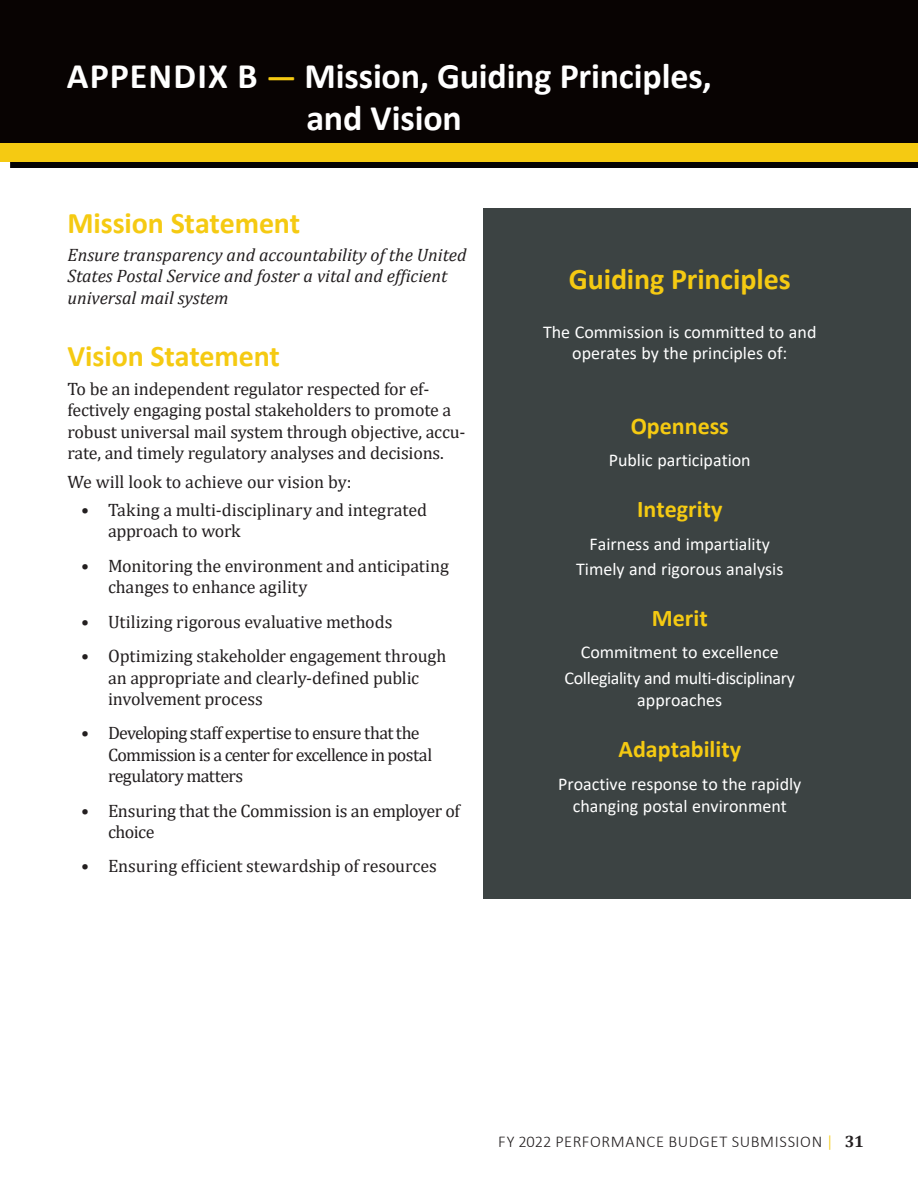
<style>
.page{position:relative;width:918px;height:1188px;background:#fff}
.page>*{position:absolute;margin:0;border:0;box-sizing:border-box;transform-origin:0 0}
.PRC_Heading_2{font:700 36px/42px "Calibri";letter-spacing:-.005em;color:#fff;text-align:center}
.PRC_Heading_2-2{font:700 30px "Calibri";letter-spacing:-.005em;color:#f5ca12}
.t1{font:700 24px "Calibri";color:#f5ca12}
.PRC_Body_NEW{font:18px/21.1px "Cambria";letter-spacing:-.01em;color:#231f20}
.t2{font:18px/21px "Calibri";color:#fff;text-align:center}
.PRC_Body_NEW-2{font:italic 18px/21.6px "Cambria";color:#231f20}
.PRC_Body_NEW-3{font:18px/21.1px "Cambria";letter-spacing:-.04em;color:#231f20}
.t3{font:18px/22.5px "Calibri";letter-spacing:-.02em;color:#fff;text-align:center}
.t4{font:300 16.5px "Calibri";letter-spacing:.035em;color:#231f20}
.s1{font-size:33px;color:#f5ca12}
.s2{color:#f5ca12}
.s3{font-family:"Cambria";font-weight:700}
</style>
<div class="page">
<div style="left:0;top:0;width:918px;height:155px;background:#080302"></div>
<div style="left:11px;top:162px;width:907px;height:6px;background:#040304"></div>
<div style="left:0;top:143px;width:918px;height:19px;background:#f5ca12"></div>
<div style="left:483px;top:209px;width:428px;height:690px;background:#3c4343"></div>
<p class="PRC_Heading_2" style="left:67px;top:55px;width:647px">APPENDIX B <span class="s1">—</span> Mission, Guiding Principles, and Vision</p>
<p class="PRC_Heading_2-2" style="left:68px;top:201px;width:234px">Mission Statement</p>
<p class="PRC_Body_NEW-2" style="left:68px;top:243px;width:401px">Ensure transparency and accountability of the United<br>States Postal Service and foster a vital and efficient universal mail system</p>
<p class="PRC_Heading_2-2" style="left:68px;top:335px;width:214px">Vision Statement</p>
<p class="PRC_Body_NEW" style="left:68px;top:378px;width:400px;line-height:21.6px">To be an independent regulator respected for ef&shy;fectively engaging postal stakeholders to promote a robust universal mail system through objective, accu&shy;rate, and timely regulatory analyses and decisions.</p>
<p class="PRC_Body_NEW" style="left:68px;top:471px;width:286px">We will look to achieve our vision by:</p>
<p class="PRC_Body_NEW" style="left:108px;top:499px;width:321px;text-indent:-27px">• Taking a multi-disciplinary and integrated approach to work</p>
<p class="PRC_Body_NEW" style="left:108px;top:555px;width:343px;text-indent:-27px">• Monitoring the environment and anticipating changes to enhance agility</p>
<p class="PRC_Body_NEW" style="left:81px;top:611px;width:313px">• Utilizing rigorous evaluative methods</p>
<p class="PRC_Body_NEW" style="left:108px;top:646px;width:340px;text-indent:-27px">• Optimizing stakeholder engagement through an appropriate and clearly-defined public involvement process</p>
<p class="PRC_Body_NEW-3" style="left:108px;top:723px;width:326px;text-indent:-27px">• Developing staff expertise to ensure that the<br>Commission is a center for excellence in postal regulatory matters</p>
<p class="PRC_Body_NEW" style="left:108px;top:800px;width:353px;text-indent:-27px">• Ensuring that the Commission is an employer of choice</p>
<p class="PRC_Body_NEW" style="left:81px;top:856px;width:357px">• Ensuring efficient stewardship of resources</p>
<p class="PRC_Heading_2-2" style="left:569px;top:258px;width:223px">Guiding Principles</p>
<p class="t2" style="left:543px;top:321px;width:275px">The Commission is committed to and operates by the principles of:</p>
<p class="t1" style="left:631px;top:409px;width:100px">Openness</p>
<p class="t2" style="left:609px;top:449px;width:143px">Public participation</p>
<p class="t1" style="left:637px;top:492px;width:87px">Integrity</p>
<p class="t2" style="left:590px;top:533px;width:182px">Fairness and impartiality</p>
<p class="t2" style="left:576px;top:558px;width:209px">Timely and rigorous analysis</p>
<p class="t1" style="left:652px;top:601px;width:57px">Merit</p>
<p class="t2" style="left:581px;top:641px;width:199px">Commitment to excellence</p>
<p class="t3" style="left:565px;top:666px;width:232px">Collegiality and multi-disciplinary approaches</p>
<p class="t1" style="left:619px;top:732px;width:124px">Adaptability</p>
<p class="t2" style="left:558px;top:772px;width:245px;line-height:22.5px">Proactive response to the rapidly changing postal environment</p>
<p class="t4" style="left:498px;top:1131px;width:367px">FY 2022 PERFORMANCE BUDGET SUBMISSION <span class="s2">|</span> <span class="s3">31</span></p>
</div>
